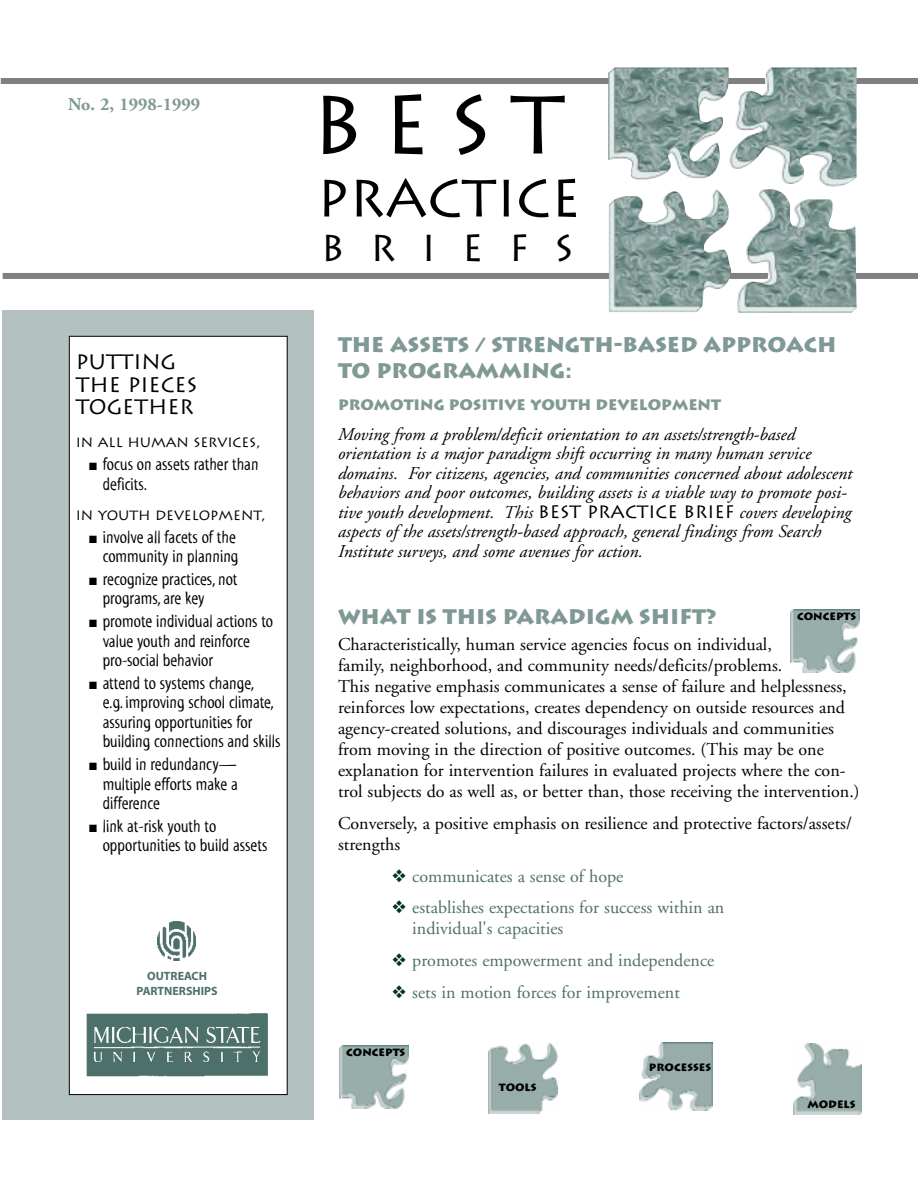
<style>
.page{position:relative;width:918px;height:1188px;background:#fff}
.page>*{position:absolute;margin:0;border:0;box-sizing:border-box;transform-origin:0 0}
.t1{font:82.5px "Lithos";color:#000}
.t2{font:52.5px "Lithos";color:#000}
.t3{font:37.5px "Lithos";letter-spacing:.68em;color:#000}
.t4{font:900 21px/25.2px "Lithos";color:#809995}
.t5{font:21px/22.5px "Lithos";color:#000}
.t6{font:18px/21px "Adobe Garamond";color:#000}
.t7{font:italic 18px/19.5px "Adobe Garamond";color:#000}
.t8{font:18px/19.5px "Myriad Tilt";color:#000}
.t9{font:18px/21px "Adobe Garamond";color:#4d706b}
.t10{font:700 18px "Adobe Garamond";color:#809995}
.t11{font:900 15px "Lithos";color:#809995}
.t12{font:13.5px "Lithos";color:#000}
.t13{font:700 12px/15px "Myriad";color:#4d706b;text-align:center}
.t14{font:900 10.5px "Lithos";color:#000}
.s1{font-family:"Lithos";font-style:normal}
.s2{color:#00342c}
</style>
<div class="page">
<div style="left:2px;top:310px;width:311px;height:810px;background:#b3c2c0"></div>
<div style="left:69px;top:336px;width:218px;height:759px;background:#fff"></div>
<div style="left:69px;top:336px;width:219px;height:759px;border:1px solid #000"></div>
<img style="left:157px;top:921px;width:39px;height:39px">
<img style="left:86px;top:1013px;width:182px;height:64px">
<div style="left:1px;top:78px;width:917px;height:6px;background:#808080"></div>
<div style="left:3px;top:273px;width:915px;height:6px;background:#808080"></div>
<img style="left:639px;top:1043px;width:74px;height:67px">
<img style="left:488px;top:1043px;width:69px;height:71px">
<img style="left:794px;top:1044px;width:67px;height:70px">
<img style="left:340px;top:1046px;width:69px;height:63px">
<img style="left:608px;top:68px;width:249px;height:245px">
<svg style="left:790px;top:610px;width:60px;height:63px"></svg>
<img style="left:791px;top:609px;width:69px;height:63px">
<p class="t10" style="left:68px;top:97px;width:134px">No. 2, 1998-1999</p>
<p class="t5" style="left:76px;top:351px;width:123px">PUTTING<br>THE PIECES<br>TOGETHER</p>
<p class="t12" style="left:76px;top:435px;width:186px">IN ALL HUMAN SERVICES,</p>
<p class="t8" style="left:103px;top:456px;width:157px;text-indent:-14px">■ focus on assets rather than deficits.</p>
<p class="t12" style="left:76px;top:507px;width:191px">IN YOUTH DEVELOPMENT,</p>
<p class="t8" style="left:89px;top:528px;width:151px;text-align:right">■ involve all facets of the community in planning</p>
<p class="t8" style="left:103px;top:571px;width:136px;text-indent:-14px">■ recognize practices, not programs, are key</p>
<p class="t8" style="left:103px;top:613px;width:172px;text-indent:-14px">■ promote individual actions to value youth and reinforce pro-social behavior</p>
<p class="t8" style="left:103px;top:675px;width:179px;text-indent:-14px">■ attend to systems change,<br>e.g. improving school climate, assuring opportunities for building connections and skills</p>
<p class="t8" style="left:103px;top:756px;width:137px;text-align:justify;text-indent:-14px">■ build in redundancy— multiple efforts make a difference</p>
<p class="t8" style="left:103px;top:818px;width:166px;text-indent:-14px">■ link at-risk youth to opportunities to build assets</p>
<p class="t13" style="left:137px;top:969px;width:83px">OUTREACH<br>PARTNERSHIPS</p>
<h1 class="t1" style="left:311px;top:77px;width:255px">BEST</h1>
<h2 class="t2" style="left:317px;top:168px;width:266px">PRACTICE</h2>
<h3 class="t3" style="left:321px;top:227px;width:255px">BRIEFS</h3>
<p class="t4" style="left:338px;top:332px;width:500px">THE ASSETS / STRENGTH-BASED APPROACH<br>TO PROGRAMMING:</p>
<p class="t11" style="left:338px;top:396px;width:384px">PROMOTING POSITIVE YOUTH DEVELOPMENT</p>
<p class="t7" style="left:338px;top:426px;width:516px">Moving from a problem/deficit orientation to an assets/strength-based orientation is a major paradigm shift occurring in many human service domains. For citizens, agencies, and communities concerned about adolescent behaviors and poor outcomes, building assets is a viable way to promote posi&shy;tive youth development. This <span class="s1">BEST PRACTICE BRIEF</span> covers developing aspects of the assets/strength-based approach, general findings from Search Institute surveys, and some avenues for action.</p>
<p class="t4" style="left:338px;top:604px;width:381px">WHAT IS THIS PARADIGM SHIFT?</p>
<p class="t6" style="left:338px;top:635px;width:523px">Characteristically, human service agencies focus on individual,<br>family, neighborhood, and community needs/deficits/problems.<br>This negative emphasis communicates a sense of failure and helplessness, reinforces low expectations, creates dependency on outside resources and agency-created solutions, and discourages individuals and communities from moving in the direction of positive outcomes. (This may be one explanation for intervention failures in evaluated projects where the con&shy;trol subjects do as well as, or better than, those receiving the intervention.)</p>
<p class="t6" style="left:338px;top:814px;width:515px">Conversely, a positive emphasis on resilience and protective factors/assets/ strengths</p>
<p class="t9" style="left:392px;top:867px;width:233px"><span class="s2">❖</span> communicates a sense of hope</p>
<p class="t9" style="left:412px;top:899px;width:314px;text-indent:-20px"><span class="s2">❖</span> establishes expectations for success within an individual's capacities</p>
<p class="t9" style="left:392px;top:952px;width:324px"><span class="s2">❖</span> promotes empowerment and independence</p>
<p class="t9" style="left:392px;top:983px;width:289px"><span class="s2">❖</span> sets in motion forces for improvement</p>
<p class="t14" style="left:797px;top:610px;width:61px">CONCEPTS</p>
<p class="t14" style="left:346px;top:1046px;width:61px">CONCEPTS</p>
<p class="t14" style="left:499px;top:1081px;width:39px">TOOLS</p>
<p class="t14" style="left:649px;top:1061px;width:64px">PROCESSES</p>
<p class="t14" style="left:807px;top:1098px;width:50px">MODELS</p>
</div>
